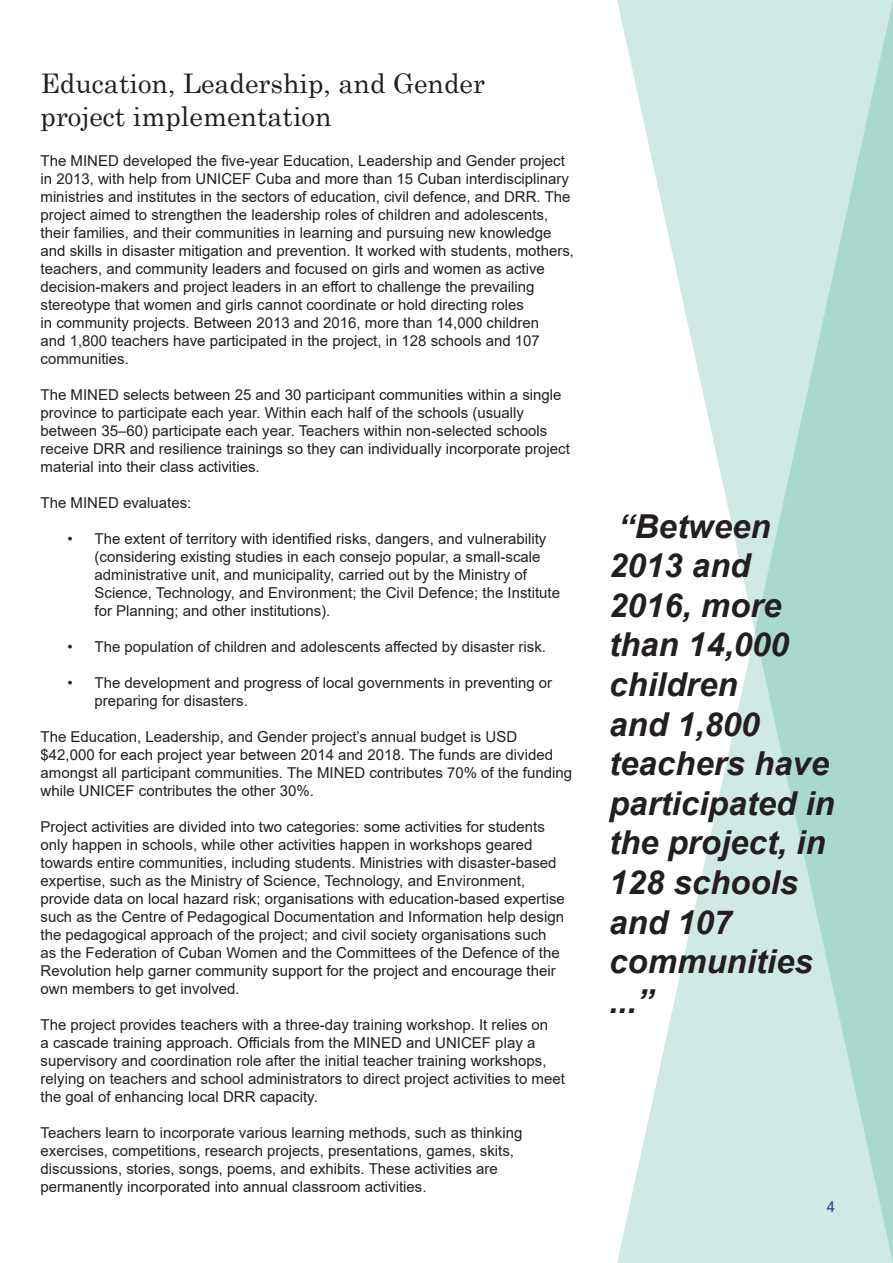
<style>
.page{position:relative;width:893px;height:1263px;background:#fff}
.page>*{position:absolute;margin:0;border:0;box-sizing:border-box;transform-origin:0 0}
.captions{font:italic 700 33px/39.6px "Arial";color:#231f20}
.section_header{font:27px/32.4px "Century Schoolbook";color:#231f20}
.Body{font:15px/18px "Arial";color:#231f20}
.headers_and_footers{font:15px "Arial";color:#253f8e}
</style>
<div class="page">
<svg style="left:617px;top:0;width:276px;height:1263px;fill:#cfeae4"></svg>
<p class="section_header" style="left:40px;top:65px;width:446px">Education, Leadership, and Gender project implementation</p>
<p class="Body" style="left:40px;top:151px;width:535px">The MINED developed the five-year Education, Leadership and Gender project in 2013, with help from UNICEF Cuba and more than 15 Cuban interdisciplinary ministries and institutes in the sectors of education, civil defence, and DRR. The project aimed to strengthen the leadership roles of children and adolescents, their families, and their communities in learning and pursuing new knowledge and skills in disaster mitigation and prevention. It worked with students, mothers, teachers, and community leaders and focused on girls and women as active decision-makers and project leaders in an effort to challenge the prevailing stereotype that women and girls cannot coordinate or hold directing roles<br>in community projects. Between 2013 and 2016, more than 14,000 children<br>and 1,800 teachers have participated in the project, in 128 schools and 107 communities.</p>
<p class="Body" style="left:40px;top:385px;width:531px">The MINED selects between 25 and 30 participant communities within a single province to participate each year. Within each half of the schools (usually between 35–60) participate each year. Teachers within non-selected schools receive DRR and resilience trainings so they can individually incorporate project material into their class activities.</p>
<p class="Body" style="left:40px;top:493px;width:152px">The MINED evaluates:</p>
<p class="Body" style="left:94px;top:529px;width:467px;text-indent:-27px">• The extent of territory with identified risks, dangers, and vulnerability (considering existing studies in each consejo popular, a small-scale administrative unit, and municipality, carried out by the Ministry of Science, Technology, and Environment; the Civil Defence; the Institute for Planning; and other institutions).</p>
<p class="Body" style="left:68px;top:637px;width:480px">• The population of children and adolescents affected by disaster risk.</p>
<p class="Body" style="left:94px;top:673px;width:459px;text-indent:-27px">• The development and progress of local governments in preventing or preparing for disasters.</p>
<p class="Body" style="left:40px;top:727px;width:533px">The Education, Leadership, and Gender project’s annual budget is USD $42,000 for each project year between 2014 and 2018. The funds are divided amongst all participant communities. The MINED contributes 70% of the funding while UNICEF contributes the other 30%.</p>
<p class="Body" style="left:40px;top:817px;width:526px">Project activities are divided into two categories: some activities for students only happen in schools, while other activities happen in workshops geared towards entire communities, including students. Ministries with disaster-based expertise, such as the Ministry of Science, Technology, and Environment, provide data on local hazard risk; organisations with education-based expertise such as the Centre of Pedagogical Documentation and Information help design the pedagogical approach of the project; and civil society organisations such as the Federation of Cuban Women and the Committees of the Defence of the Revolution help garner community support for the project and encourage their own members to get involved.</p>
<p class="Body" style="left:40px;top:1015px;width:526px">The project provides teachers with a three-day training workshop. It relies on<br>a cascade training approach. Officials from the MINED and UNICEF play a supervisory and coordination role after the initial teacher training workshops, relying on teachers and school administrators to direct project activities to meet the goal of enhancing local DRR capacity.</p>
<p class="Body" style="left:40px;top:1123px;width:483px">Teachers learn to incorporate various learning methods, such as thinking exercises, competitions, research projects, presentations, games, skits, discussions, stories, songs, poems, and exhibits. These activities are permanently incorporated into annual classroom activities.</p>
<p class="captions" style="left:609px;top:507px;width:227px">“Between<br>2013 and<br>2016, more than 14,000 children<br>and 1,800 teachers have participated in the project, in<br>128 schools and 107 communities ...”</p>
<p class="headers_and_footers" style="left:827px;top:1196px;width:10px">4</p>
</div>
